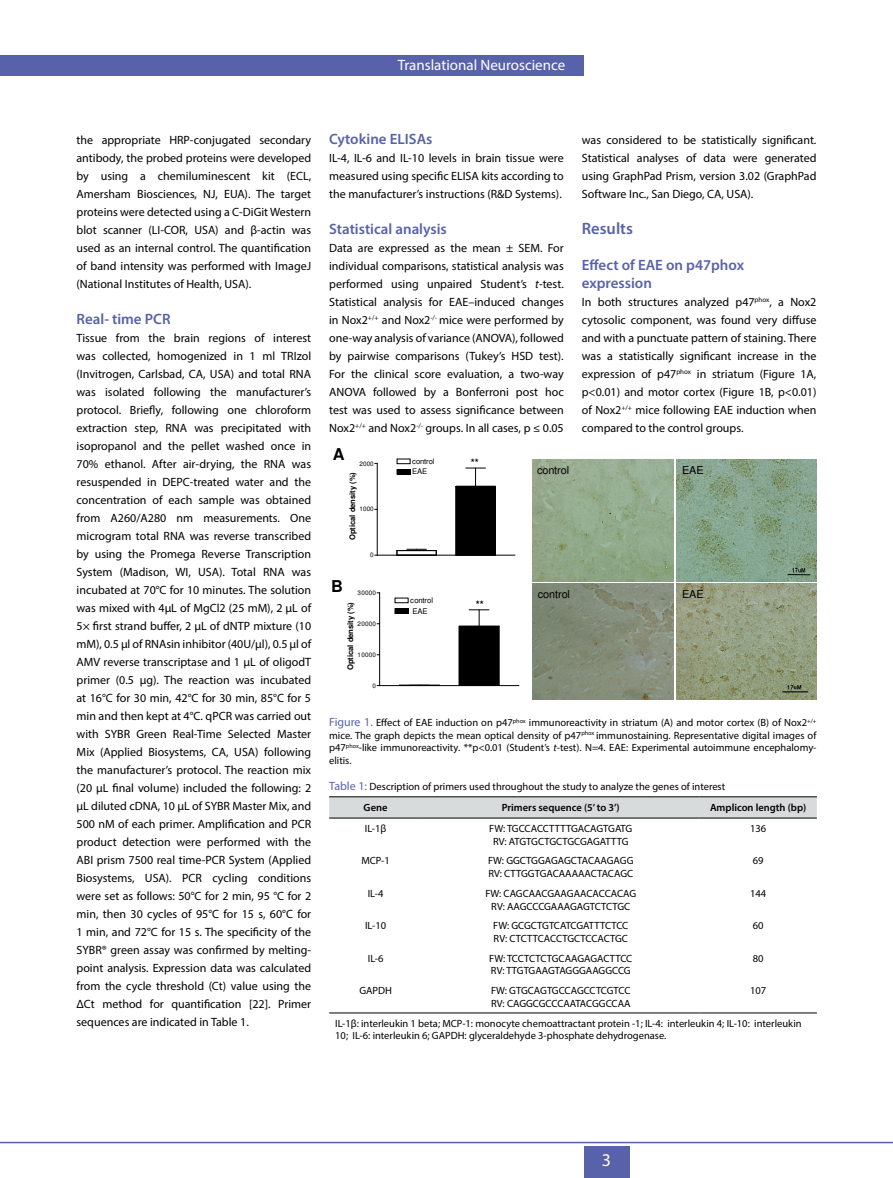
<style>
.page{position:relative;width:893px;height:1178px;background:#fff}
.page>*{position:absolute;margin:0;border:0;box-sizing:border-box;transform-origin:0 0}
.t1{font:18px "Myriad Pro";color:#fff}
.t2{font:600 16.5px "Myriad Pro";color:#5862aa}
.t3{font:700 16.35px "Helvetica";color:#000}
.t4{font:600 15px/18px "Myriad Pro";color:#5862aa}
.t5{font:15px "Myriad Pro";color:#fff}
.t6{font:12px/18px "Myriad Pro";color:#000;text-align:justify}
.t7{font:10.95px "Helvetica";letter-spacing:-.01em;color:#000}
.t8{font:10.5px/12.6px "Myriad Pro";color:#000}
.t9{font:600 10.5px "Myriad Pro";color:#000}
.t10{font:700 10.2px "Helvetica";color:#000}
.t11{font:700 10.05px "Helvetica";color:#000}
.t12{font:700 7.8px "Helvetica";letter-spacing:-.02em;color:#000}
.t13{font:7.8px/10.6px "Helvetica";letter-spacing:-.02em;color:#000}
.t14{font:700 7.65px "Helvetica";letter-spacing:-.01em;color:#000}
.t15{font:7.65px/10.5px "Helvetica";letter-spacing:-.02em;color:#000}
.t16{font:6.3px "Helvetica";letter-spacing:.03em;color:#000}
.s1{font-style:italic}
.s2{font-size:12px;color:#5862aa}
.s3{font-weight:600}
</style>
<div class="page">
<div style="left:584px;top:1146px;width:45px;height:32px;background:#5862aa"></div>
<hr style="left:0;top:1142px;width:893px;height:1px;background:#5862aa">
<img style="left:532px;top:584px;width:142px;height:115px">
<img style="left:677px;top:584px;width:139px;height:115px">
<img style="left:532px;top:460px;width:142px;height:121px">
<img style="left:677px;top:460px;width:139px;height:121px">
<div style="left:456px;top:486px;width:39px;height:69px;background:#000"></div>
<hr style="left:495px;top:486px;width:1px;height:69px;background:#000">
<svg style="left:466px;top:468px;width:19px;height:18px"></svg>
<hr style="left:397px;top:550px;width:39px;height:1px;background:#000">
<svg style="left:407px;top:549px;width:19px;height:1px"></svg>
<hr style="left:377px;top:555px;width:138px;height:1px;background:#000">
<hr style="left:377px;top:463px;width:1px;height:92px;background:#000">
<div style="left:397px;top:459px;width:13px;height:5px;border:1px solid #000"></div>
<div style="left:397px;top:469px;width:13px;height:5px;background:#000"></div>
<div style="left:459px;top:626px;width:40px;height:59px;background:#000"></div>
<hr style="left:499px;top:626px;width:1px;height:59px;background:#000">
<svg style="left:469px;top:609px;width:20px;height:17px"></svg>
<hr style="left:380px;top:685px;width:139px;height:1px;background:#000">
<hr style="left:379px;top:593px;width:1px;height:92px;background:#000">
<div style="left:395px;top:608px;width:13px;height:6px;background:#000"></div>
<svg style="left:329px;top:797px;width:488px;height:21px;background:#d0d3d4"></svg>
<hr style="left:329px;top:796px;width:93px;height:1px;background:#000">
<hr style="left:422px;top:796px;width:277px;height:1px;background:#000">
<hr style="left:699px;top:796px;width:118px;height:1px;background:#000">
<hr style="left:329px;top:818px;width:93px;height:1px;background:#000">
<hr style="left:422px;top:818px;width:277px;height:1px;background:#000">
<hr style="left:699px;top:818px;width:118px;height:1px;background:#000">
<hr style="left:329px;top:1012px;width:93px;height:1px;background:#000">
<hr style="left:422px;top:1012px;width:277px;height:1px;background:#000">
<hr style="left:699px;top:1012px;width:118px;height:1px;background:#000">
<div style="left:0;top:55px;width:584px;height:21px;background:#5862aa"></div>
<p class="t5" style="left:398px;top:56px;width:169px">Translational Neuroscience</p>
<p class="t6" style="left:77px;top:131px;width:236px">the appropriate HRP-conjugated secondary antibody, the probed proteins were developed by using a chemiluminescent kit (ECL, Amersham Biosciences, NJ, EUA). The target proteins were detected using a C-DiGit Western blot scanner (LI-COR, USA) and β-actin was used as an internal control. The quantification of band intensity was performed with ImageJ (National Institutes of Health, USA).</p>
<p class="t4" style="left:77px;top:310px;width:96px">Real- time PCR</p>
<p class="t6" style="left:77px;top:329px;width:236px">Tissue from the brain regions of interest was collected, homogenized in 1 ml TRIzol (Invitrogen, Carlsbad, CA, USA) and total RNA was isolated following the manufacturer’s protocol. Briefly, following one chloroform extraction step, RNA was precipitated with isopropanol and the pellet washed once in 70% ethanol. After air-drying, the RNA was resuspended in DEPC-treated water and the concentration of each sample was obtained from A260/A280 nm measurements. One microgram total RNA was reverse transcribed by using the Promega Reverse Transcription System (Madison, WI, USA). Total RNA was incubated at 70°C for 10 minutes. The solution was mixed with 4μL of MgCl2 (25 mM), 2 μL of 5× first strand buffer, 2 μL of dNTP mixture (10 mM), 0.5 μl of RNAsin inhibitor (40U/μl), 0.5 μl of AMV reverse transcriptase and 1 μL of oligodT primer (0.5 μg). The reaction was incubated at 16°C for 30 min, 42°C for 30 min, 85°C for 5 min and then kept at 4°C. qPCR was carried out with SYBR Green Real-Time Selected Master Mix (Applied Biosystems, CA, USA) following the manufacturer’s protocol. The reaction mix (20 μL final volume) included the following: 2 μL diluted cDNA, 10 μL of SYBR Master Mix, and 500 nM of each primer. Amplification and PCR product detection were performed with the ABI prism 7500 real time-PCR System (Applied Biosystems, USA). PCR cycling conditions were set as follows: 50°C for 2 min, 95 °C for 2 min, then 30 cycles of 95°C for 15 s, 60°C for 1 min, and 72°C for 15 s. The specificity of the SYBR® green assay was confirmed by melting&shy;point analysis. Expression data was calculated from the cycle threshold (Ct) value using the ΔCt method for quantification [22]. Primer sequences are indicated in Table 1.</p>
<p class="t4" style="left:329px;top:130px;width:105px">Cytokine ELISAs</p>
<p class="t6" style="left:329px;top:149px;width:236px">IL-4, IL-6 and IL-10 levels in brain tissue were measured using specific ELISA kits according to the manufacturer’s instructions (R&amp;D Systems).</p>
<p class="t4" style="left:329px;top:220px;width:119px">Statistical analysis</p>
<p class="t6" style="left:329px;top:239px;width:236px">Data are expressed as the mean ± SEM. For individual comparisons, statistical analysis was performed using unpaired Student’s <span class="s1">t</span>-test.<br>Statistical analysis for EAE–induced changes in Nox2<sup>+/+</sup> and Nox2<sup>-/-</sup> mice were performed by one-way analysis of variance (ANOVA), followed by pairwise comparisons (Tukey’s HSD test).<br>For the clinical score evaluation, a two-way ANOVA followed by a Bonferroni post hoc test was used to assess significance between Nox2<sup>+/+</sup> and Nox2<sup>-/-</sup> groups. In all cases, p ≤ 0.05</p>
<h3 class="t3" style="left:333px;top:448px;width:13px">A</h3>
<p class="t16" style="left:359px;top:461px;width:16px">2000</p>
<p class="t15" style="left:412px;top:457px;width:24px">control<br>EAE</p>
<p class="t11" style="left:471px;top:458px;width:9px">**</p>
<p class="t14" style="left:349px;top:540px;width:69px;rotate:-90deg">Optical density (%)</p>
<p class="t16" style="left:359px;top:507px;width:16px">1000</p>
<p class="t16" style="left:370px;top:553px;width:5px">0</p>
<p class="t7" style="left:537px;top:466px;width:34px">control</p>
<p class="t6" style="left:582px;top:131px;width:236px">was considered to be statistically significant.<br>Statistical analyses of data were generated using GraphPad Prism, version 3.02 (GraphPad Software Inc., San Diego, CA, USA).</p>
<h2 class="t2" style="left:582px;top:218px;width:53px">Results</h2>
<p class="t4" style="left:582px;top:256px;width:164px">Effect of EAE on p47phox expression</p>
<p class="t6" style="left:582px;top:293px;width:236px">In both structures analyzed p47<sup>phox</sup>, a Nox2 cytosolic component, was found very diffuse and with a punctuate pattern of staining. There was a statistically significant increase in the expression of p47<sup>phox</sup> in striatum (Figure 1A, p&lt;0.01) and motor cortex (Figure 1B, p&lt;0.01) of Nox2<sup>+/+</sup> mice following EAE induction when compared to the control groups.</p>
<p class="t7" style="left:682px;top:466px;width:23px">EAE</p>
<h3 class="t3" style="left:331px;top:580px;width:13px">B</h3>
<p class="t16" style="left:358px;top:590px;width:20px">30000</p>
<p class="t12" style="left:347px;top:670px;width:70px;rotate:-90deg">Optical density (%)</p>
<p class="t16" style="left:358px;top:621px;width:20px">20000</p>
<p class="t16" style="left:358px;top:652px;width:20px">10000</p>
<p class="t16" style="left:372px;top:683px;width:5px">0</p>
<p class="t13" style="left:410px;top:596px;width:24px">control<br>EAE</p>
<p class="t10" style="left:476px;top:600px;width:10px">**</p>
<p class="t7" style="left:538px;top:590px;width:34px">control</p>
<p class="t7" style="left:682px;top:590px;width:23px">EAE</p>
<p class="t8" style="left:329px;top:716px;width:489px;text-align:justify"><span class="s2">Figure 1.</span> Effect of EAE induction on p47<sup>phox</sup> immunoreactivity in striatum (A) and motor cortex (B) of Nox2<sup>+/+ </sup>mice. The graph depicts the mean optical density of p47<sup>phox</sup> immunostaining. Representative digital images of p47<sup>phox</sup>-like immunoreactivity. **p&lt;0.01 (Student’s <span class="s1">t</span>-test). N=4. EAE: Experimental autoimmune encephalomy&shy;elitis.</p>
<p class="t8" style="left:364px;top:776px;width:363px;line-height:20.2px;text-indent:-34px"><span class="s2">Table 1:</span> Description of primers used throughout the study to analyze the genes of interest<br><span class="s3">Gene</span></p>
<p class="t9" style="left:502px;top:800px;width:119px">Primers sequence (5’ to 3’)</p>
<p class="t9" style="left:710px;top:800px;width:98px">Amplicon length (bp)</p>
<p class="t8" style="left:365px;top:822px;width:23px">IL-1β</p>
<p class="t8" style="left:489px;top:822px;width:145px;text-align:center">FW: TGCCACCTTTTGACAGTGATG<br>RV: ATGTGCTGCTGCGAGATTTG</p>
<p class="t8" style="left:750px;top:822px;width:18px">136</p>
<p class="t8" style="left:361px;top:854px;width:30px">MCP-1</p>
<p class="t8" style="left:488px;top:854px;width:147px">FW: GGCTGGAGAGCTACAAGAGG<br>RV: CTTGGTGACAAAAACTACAGC</p>
<p class="t8" style="left:753px;top:854px;width:12px">69</p>
<p class="t8" style="left:368px;top:887px;width:17px">IL-4</p>
<p class="t8" style="left:485px;top:887px;width:152px;text-align:center">FW: CAGCAACGAAGAACACCACAG<br>RV: AAGCCCGAAAGAGTCTCTGC</p>
<p class="t8" style="left:750px;top:887px;width:18px">144</p>
<p class="t8" style="left:365px;top:919px;width:23px">IL-10</p>
<p class="t8" style="left:493px;top:919px;width:137px">FW: GCGCTGTCATCGATTTCTCC<br>RV: CTCTTCACCTGCTCCACTGC</p>
<p class="t8" style="left:753px;top:919px;width:12px">60</p>
<p class="t8" style="left:368px;top:952px;width:17px">IL-6</p>
<p class="t8" style="left:489px;top:952px;width:145px">FW: TCCTCTCTGCAAGAGACTTCC<br>RV: TTGTGAAGTAGGGAAGGCCG</p>
<p class="t8" style="left:753px;top:952px;width:12px">80</p>
<p class="t8" style="left:359px;top:984px;width:34px">GAPDH</p>
<p class="t8" style="left:491px;top:984px;width:141px">FW: GTGCAGTGCCAGCCTCGTCC<br>RV: CAGGCGCCCAATACGGCCAA</p>
<p class="t8" style="left:750px;top:984px;width:18px">107</p>
<p class="t8" style="left:335px;top:1017px;width:468px">IL-1β: interleukin 1 beta; MCP-1: monocyte chemoattractant protein -1; IL-4: interleukin 4; IL-10: interleukin<br>10; IL-6: interleukin 6; GAPDH: glyceraldehyde 3-phosphate dehydrogenase.</p>
<h1 class="t1" style="left:602px;top:1148px;width:11px">3</h1>
</div>
